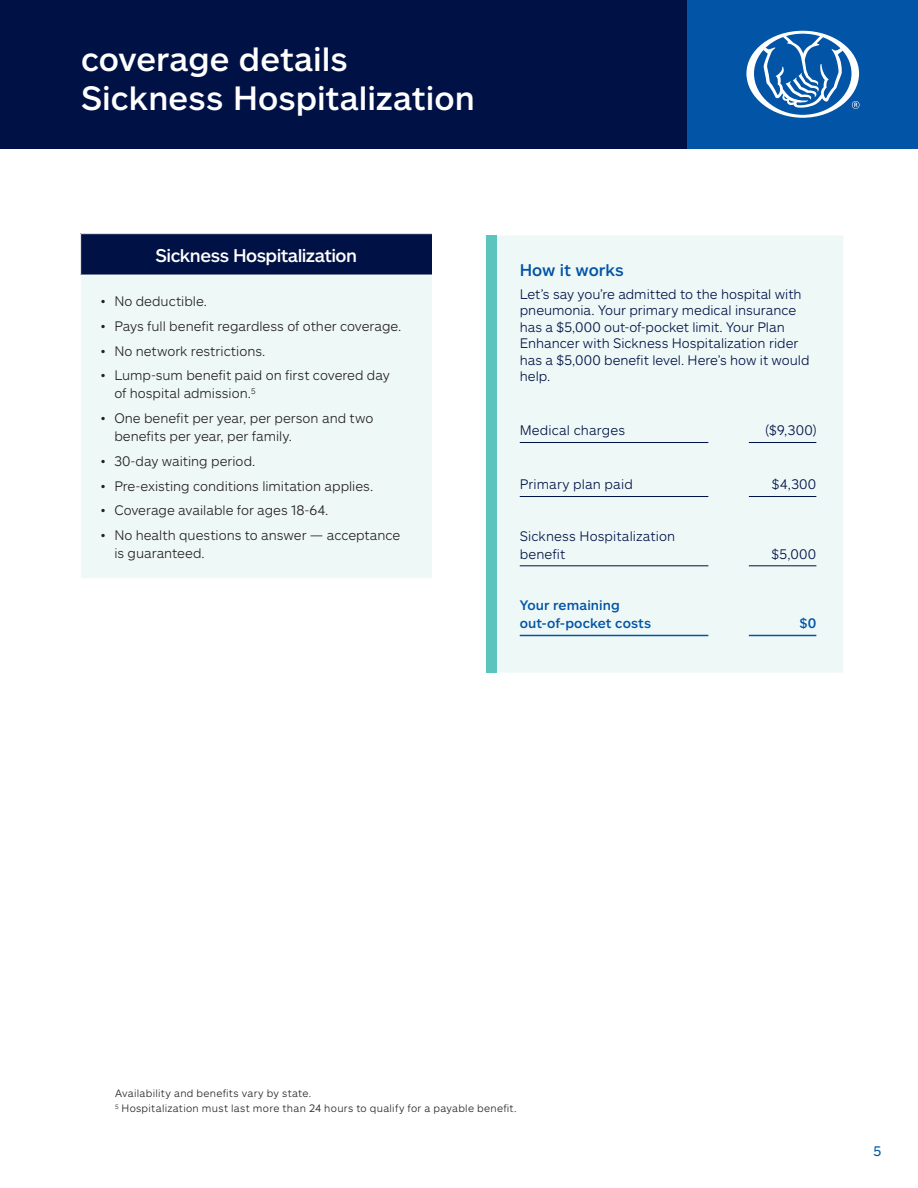
<style>
.page{position:relative;width:918px;height:1188px;background:#fff}
.page>*{position:absolute;margin:0;border:0;box-sizing:border-box;transform-origin:0 0}
.t1{font:500 33px/39px "Allstate Sans";color:#fff}
.t2{font:500 18px "Allstate Sans";letter-spacing:-.03em;color:#fff}
.t3{font:500 16.5px "Allstate Sans";color:#0154a6}
.t4{font:300 13.5px/18px "Allstate Sans";color:#231f20}
.t5{font:300 13.5px/16.5px "Allstate Sans";color:#001145}
.t6{font:500 13.5px/18px "Allstate Sans";letter-spacing:.005em;color:#0154a6}
.t7{font:13.5px "Allstate Sans";color:#0154a6}
.t8{font:300 10.5px "Allstate Sans";letter-spacing:.03em;color:#231f20}
</style>
<div class="page">
<div style="left:0;top:0;width:918px;height:148px;background:#001145"></div>
<div style="left:688px;top:0;width:230px;height:148px;background:#0154a6"></div>
<svg style="left:746px;top:31px;width:114px;height:87px"></svg>
<div style="left:81px;top:234px;width:351px;height:41px;background:#001145"></div>
<div style="left:81px;top:275px;width:351px;height:303px;background:#eef8f7"></div>
<hr style="left:80px;top:275px;width:352px;height:1px;background:#fff">
<div style="left:497px;top:236px;width:346px;height:436px;background:#eef8f7"></div>
<hr style="left:520px;top:442px;width:188px;height:1px;background:#001145">
<hr style="left:749px;top:442px;width:67px;height:1px;background:#001145">
<hr style="left:520px;top:496px;width:188px;height:1px;background:#001145">
<hr style="left:749px;top:496px;width:67px;height:1px;background:#001145">
<hr style="left:520px;top:565px;width:188px;height:1px;background:#001145">
<hr style="left:749px;top:565px;width:67px;height:1px;background:#001145">
<hr style="left:520px;top:635px;width:188px;height:1px;background:#0154a6">
<hr style="left:749px;top:635px;width:67px;height:1px;background:#0154a6">
<div style="left:486px;top:235px;width:11px;height:438px;background:#5ac4bd"></div>
<p class="t1" style="left:81px;top:39px;width:395px">coverage details<br>Sickness Hospitalization</p>
<p class="t2" style="left:156px;top:244px;width:203px">Sickness Hospitalization</p>
<p class="t4" style="left:101px;top:292px;width:108px">• No deductible.</p>
<p class="t4" style="left:101px;top:316px;width:302px">• Pays full benefit regardless of other coverage.</p>
<p class="t4" style="left:101px;top:341px;width:166px">• No network restrictions.</p>
<p class="t4" style="left:114px;top:366px;width:277px;text-indent:-14px">• Lump-sum benefit paid on first covered day of hospital admission.<sup>5</sup></p>
<p class="t4" style="left:114px;top:409px;width:261px;text-indent:-14px">• One benefit per year, per person and two benefits per year, per family.</p>
<p class="t4" style="left:101px;top:451px;width:156px">• 30-day waiting period.</p>
<p class="t4" style="left:101px;top:476px;width:274px">• Pre-existing conditions limitation applies.</p>
<p class="t4" style="left:101px;top:501px;width:229px">• Coverage available for ages 18-64.</p>
<p class="t4" style="left:114px;top:526px;width:288px;text-indent:-14px">• No health questions to answer — acceptance is guaranteed.</p>
<p class="t3" style="left:520px;top:259px;width:106px">How it works</p>
<p class="t5" style="left:520px;top:285px;width:291px">Let’s say you’re admitted to the hospital with pneumonia. Your primary medical insurance has a $5,000 out-of-pocket limit. Your Plan Enhancer with Sickness Hospitalization rider has a $5,000 benefit level. Here’s how it would help.</p>
<p class="t5" style="left:520px;top:422px;width:107px">Medical charges</p>
<p class="t5" style="left:766px;top:422px;width:52px">($9,300)</p>
<p class="t5" style="left:520px;top:476px;width:115px">Primary plan paid</p>
<p class="t5" style="left:772px;top:476px;width:46px">$4,300</p>
<p class="t5" style="left:520px;top:526px;width:157px;line-height:18px">Sickness Hospitalization benefit</p>
<p class="t5" style="left:772px;top:545px;width:46px">$5,000</p>
<p class="t6" style="left:520px;top:596px;width:133px">Your remaining out-of-pocket costs</p>
<p class="t6" style="left:800px;top:614px;width:18px">$0</p>
<p class="t8" style="left:115px;top:1087px;width:198px">Availability and benefits vary by state.</p>
<p class="t8" style="left:115px;top:1102px;width:403px"><sup>5</sup> Hospitalization must last more than 24 hours to qualify for a payable benefit.</p>
<p class="t7" style="left:874px;top:1142px;width:9px">5</p>
</div>
